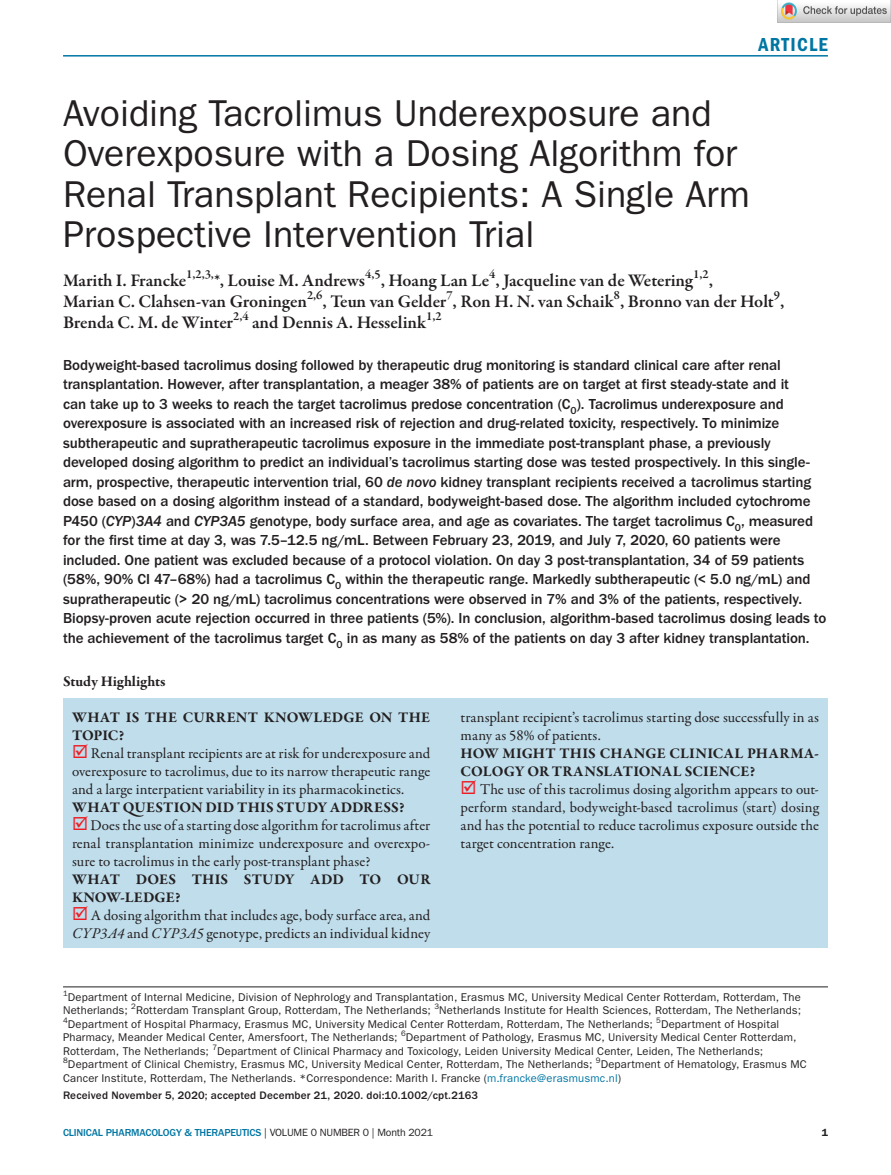
<style>
.page{position:relative;width:891px;height:1175px;background:#fff}
.page>*{position:absolute;margin:0;border:0;box-sizing:border-box;transform-origin:0 0}
.t1{font:37.5px/40.5px "ITC Franklin Gothic Std";color:#231f20}
.t2{font:19.5px "ITC Franklin Gothic Std Dm Cd";letter-spacing:.065em;color:#0076a3}
.t3{font:600 18px/21px "Garamond Premr Pro";letter-spacing:-.005em;color:#231f20}
.t4{font:500 15px/19.5px "ITC Franklin Gothic Std";letter-spacing:-.005em;color:#231f20}
.t5{font:15px/18px "Garamond Premr Pro";letter-spacing:.005em;color:#231f20;text-align:justify}
.t6{font:700 15px/18px "Garamond Premr Pro";letter-spacing:.01em;color:#231f20}
.t7{font:11.25px/13.5px "ITC Franklin Gothic Std";letter-spacing:.015em;color:#231f20}
.t8{font:500 11.25px "ITC Franklin Gothic Std";letter-spacing:.015em;color:#231f20}
.t9{font:500 10.5px "ITC Franklin Gothic Std";letter-spacing:-.015em;color:#0076a3}
.t10{font:600 10.5px "ITC Franklin Gothic Std";color:#231f20}
.t11{font:7.8px "ITC Franklin Gothic Std";color:#231f20}
.s1{font-family:"ITC Franklin Gothic Std Med It";font-weight:400}
.s2{color:#ee1d23}
.s3{font-style:italic}
.s4{color:#0076a3}
.s5{font-weight:400;color:#231f20}
</style>
<div class="page">
<hr style="left:63px;top:55px;width:765px;height:2px;background:#0076a3">
<hr style="left:63px;top:986px;width:765px;height:1px;background:#231f20">
<div style="left:63px;top:663px;width:765px;height:284px;background:#bfddeb"></div>
<div style="left:51px;top:654px;width:780px;height:43px;background:#fff"></div>
<img style="left:777px;top:0;width:114px;height:22px">
<h2 class="t2" style="left:758px;top:33px;width:71px">ARTICLE</h2>
<h1 class="t1" style="left:63px;top:93px;width:688px">Avoiding Tacrolimus Underexposure and Overexposure with a Dosing Algorithm for Renal Transplant Recipients: A Single Arm Prospective Intervention Trial</h1>
<p class="t3" style="left:63px;top:270px;width:723px">Marith I. Francke<sup>1,2,3,</sup>*, Louise M. Andrews<sup>4,5</sup>, Hoang Lan Le<sup>4</sup>, Jacqueline van de Wetering<sup>1,2</sup>,<br>Marian C. Clahsen-van Groningen<sup>2,6</sup>, Teun van Gelder<sup>7</sup>, Ron H. N. van Schaik<sup>8</sup>, Bronno van der Holt<sup>9</sup>,<br>Brenda C. M. de Winter<sup>2,4</sup> and Dennis A. Hesselink<sup>1,2</sup></p>
<p class="t4" style="left:63px;top:355px;width:765px">Bodyweight-based tacrolimus dosing followed by therapeutic drug monitoring is standard clinical care after renal transplantation. However, after transplantation, a meager 38% of patients are on target at first steady-state and it<br>can take up to 3 weeks to reach the target tacrolimus predose concentration (C<sub>0</sub>). Tacrolimus underexposure and overexposure is associated with an increased risk of rejection and drug-related toxicity, respectively. To minimize subtherapeutic and supratherapeutic tacrolimus exposure in the immediate post-transplant phase, a previously developed dosing algorithm to predict an individual’s tacrolimus starting dose was tested prospectively. In this single&shy;arm, prospective, therapeutic intervention trial, 60 <span class="s1">de novo</span> kidney transplant recipients received a tacrolimus starting dose based on a dosing algorithm instead of a standard, bodyweight-based dose. The algorithm included cytochrome P450 (<span class="s1">CYP</span>)<span class="s1">3A4</span> and <span class="s1">CYP3A5</span> genotype, body surface area, and age as covariates. The target tacrolimus C<sub>0</sub>, measured for the first time at day 3, was 7.5–12.5 ng/mL. Between February 23, 2019, and July 7, 2020, 60 patients were included. One patient was excluded because of a protocol violation. On day 3 post-transplantation, 34 of 59 patients (58%, 90% CI 47–68%) had a tacrolimus C<sub>0</sub> within the therapeutic range. Markedly subtherapeutic (&lt; 5.0 ng/mL) and supratherapeutic (&gt; 20 ng/mL) tacrolimus concentrations were observed in 7% and 3% of the patients, respectively.<br>Biopsy-proven acute rejection occurred in three patients (5%). In conclusion, algorithm-based tacrolimus dosing leads to the achievement of the tacrolimus target C<sub>0</sub> in as many as 58% of the patients on day 3 after kidney transplantation.</p>
<p class="t6" style="left:63px;top:672px;width:104px">Study Highlights</p>
<p class="t6" style="left:72px;top:708px;width:360px">WHAT IS THE CURRENT KNOWLEDGE ON THE<br>TOPIC?</p>
<p class="t5" style="left:72px;top:745px;width:360px"><span class="s2">☑</span> Renal transplant recipients are at risk for underexposure and overexposure to tacrolimus, due to its narrow therapeutic range and a large interpatient variability in its pharmacokinetics.</p>
<p class="t6" style="left:72px;top:798px;width:334px">WHAT QUESTION DID THIS STUDY ADDRESS?</p>
<p class="t5" style="left:72px;top:817px;width:360px"><span class="s2">☑</span> Does the use of a starting dose algorithm for tacrolimus after renal transplantation minimize underexposure and overexpo&shy;sure to tacrolimus in the early post-transplant phase?</p>
<p class="t6" style="left:72px;top:870px;width:360px">WHAT DOES THIS STUDY ADD TO OUR<br>KNOW-LEDGE?</p>
<p class="t5" style="left:72px;top:907px;width:360px"><span class="s2">☑</span> A dosing algorithm that includes age, body surface area, and<br><span class="s3">CYP3A4</span> and <span class="s3">CYP3A5</span> genotype, predicts an individual kidney</p>
<p class="t5" style="left:461px;top:709px;width:360px">transplant recipient’s tacrolimus starting dose successfully in as many as 58% of patients.</p>
<p class="t6" style="left:461px;top:744px;width:360px">HOW MIGHT THIS CHANGE CLINICAL PHARMA-<br>COLOGY OR TRANSLATIONAL SCIENCE?</p>
<p class="t5" style="left:461px;top:781px;width:360px"><span class="s2">☑</span> The use of this tacrolimus dosing algorithm appears to out&shy;perform standard, bodyweight-based tacrolimus (start) dosing and has the potential to reduce tacrolimus exposure outside the target concentration range.</p>
<p class="t11" style="left:63px;top:988px;width:6px">1</p>
<p class="t7" style="left:63px;top:990px;width:739px;text-indent:5px">Department of Internal Medicine, Division of Nephrology and Transplantation, Erasmus MC, University Medical Center Rotterdam, Rotterdam, The<br>Netherlands;</p>
<p class="t11" style="left:131px;top:1002px;width:6px">2</p>
<p class="t7" style="left:136px;top:1003px;width:296px">Rotterdam Transplant Group, Rotterdam, The Netherlands;</p>
<p class="t11" style="left:434px;top:1002px;width:6px">3</p>
<p class="t7" style="left:439px;top:1003px;width:363px">Netherlands Institute for Health Sciences, Rotterdam, The Netherlands;</p>
<p class="t11" style="left:63px;top:1015px;width:6px">4</p>
<p class="t7" style="left:68px;top:1017px;width:586px">Department of Hospital Pharmacy, Erasmus MC, University Medical Center Rotterdam, Rotterdam, The Netherlands;</p>
<p class="t11" style="left:656px;top:1015px;width:6px">5</p>
<p class="t7" style="left:661px;top:1017px;width:120px">Department of Hospital</p>
<p class="t7" style="left:63px;top:1030px;width:336px">Pharmacy, Meander Medical Center, Amersfoort, The Netherlands;</p>
<p class="t11" style="left:401px;top:1029px;width:6px">6</p>
<p class="t7" style="left:406px;top:1030px;width:392px">Department of Pathology, Erasmus MC, University Medical Center Rotterdam,</p>
<p class="t7" style="left:63px;top:1044px;width:148px">Rotterdam, The Netherlands;</p>
<p class="t11" style="left:212px;top:1042px;width:6px">7</p>
<p class="t7" style="left:217px;top:1044px;width:548px">Department of Clinical Pharmacy and Toxicology, Leiden University Medical Center, Leiden, The Netherlands;</p>
<p class="t11" style="left:63px;top:1056px;width:6px">8</p>
<p class="t7" style="left:68px;top:1057px;width:526px">Department of Clinical Chemistry, Erasmus MC, University Medical Center, Rotterdam, The Netherlands;</p>
<p class="t11" style="left:596px;top:1056px;width:6px">9</p>
<p class="t7" style="left:63px;top:1057px;width:745px;text-indent:538px">Department of Hematology, Erasmus MC<br>Cancer Institute, Rotterdam, The Netherlands. *Correspondence: Marith I. Francke (<span class="s4">m.francke@erasmusmc.nl</span>)</p>
<p class="t8" style="left:63px;top:1088px;width:417px">Received November 5, 2020; accepted December 21, 2020. doi:10.1002/cpt.2163</p>
<p class="t9" style="left:63px;top:1126px;width:372px">CLINICAL PHARMACOLOGY &amp; THERAPEUTICS <span class="s5">| VOLUME 0 NUMBER 0 | Month 2021</span></p>
<p class="t10" style="left:822px;top:1125px;width:8px">1</p>
</div>
